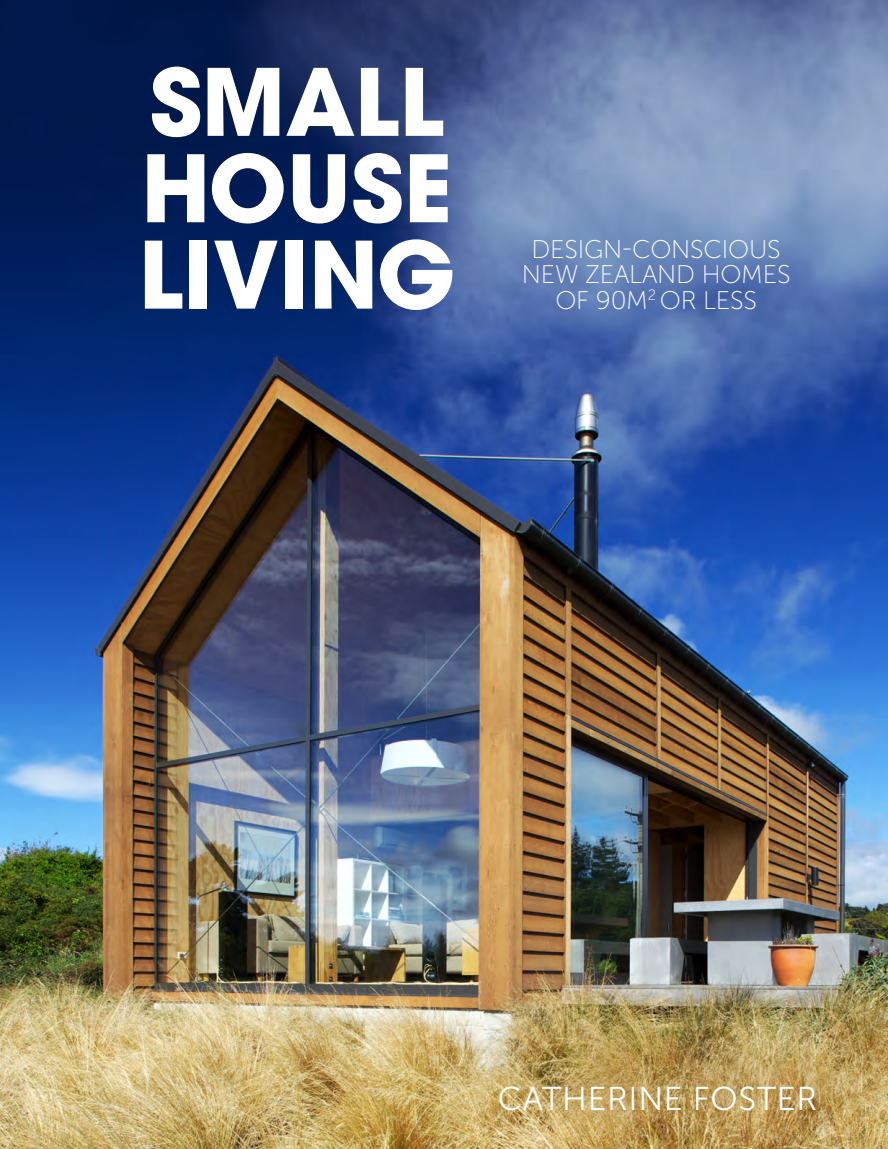
<style>
.page{position:relative;width:888px;height:1149px;background:#fff}
.page>*{position:absolute;margin:0;border:0;box-sizing:border-box;transform-origin:0 0}
.t1{font:700 91.8px/86.4px "Avant Garde";color:#fff}
.t2{font:33px "Museo Sans 300";letter-spacing:.02em;color:#fff}
.t3{font:25.5px/25.5px "Museo Sans 100";letter-spacing:-.01em;color:#fff}
</style>
<div class="page">
<img style="left:0;top:0;width:887px;height:1148px">
<h1 class="t1" style="left:138px;top:58px;width:318px">SMALL<br>HOUSE<br>LIVING</h1>
<p class="t3" style="left:521px;top:237px;width:260px;text-indent:10px">DESIGN-CONSCIOUS<br>N EW ZEALAND</p>
<p class="t3" style="left:555px;top:262px;width:236px;text-indent:146px">HOMES<br>OF 90M<sup>2</sup> OR LESS</p>
<p class="t2" style="left:498px;top:1080px;width:320px">CATHERINE FOSTER</p>
</div>
